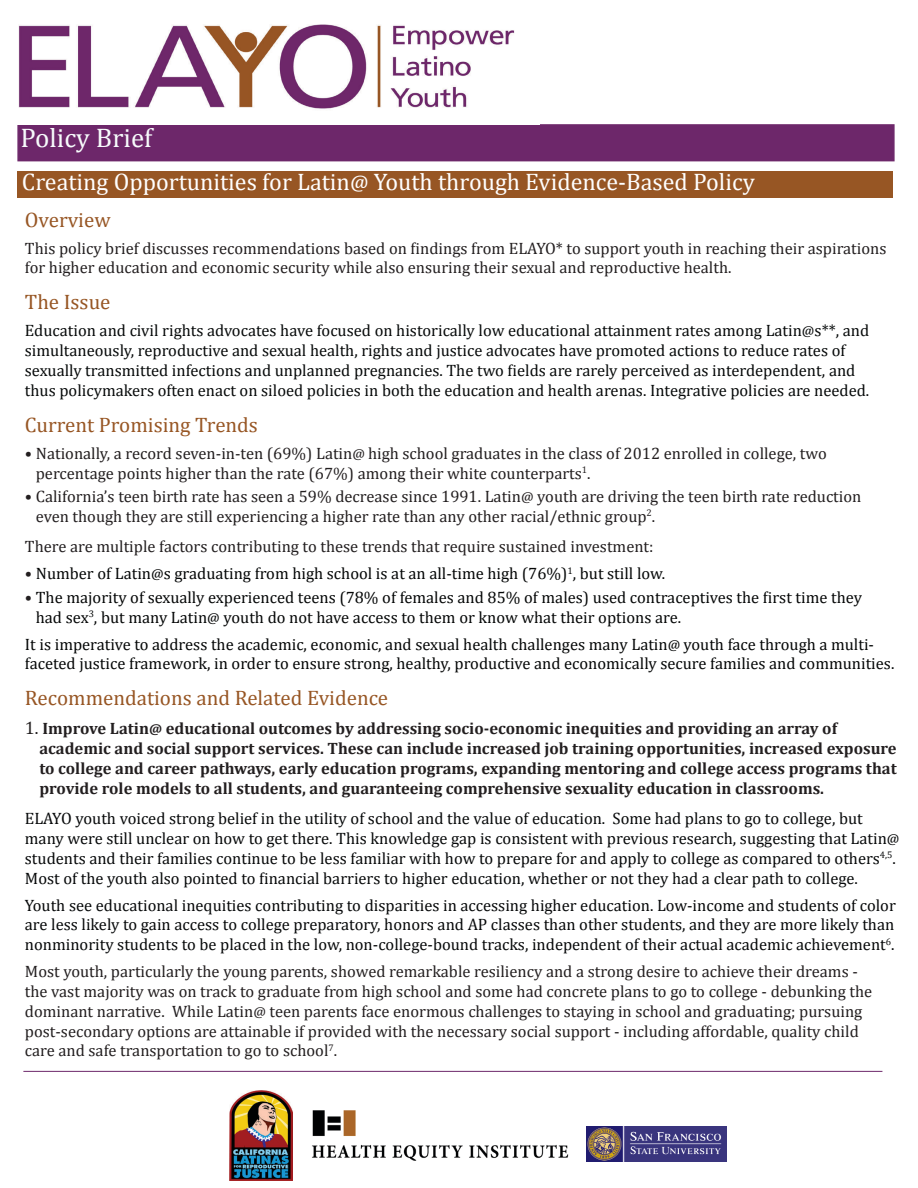
<style>
.page{position:relative;width:918px;height:1188px;background:#fff}
.page>*{position:absolute;margin:0;border:0;box-sizing:border-box;transform-origin:0 0}
.t1{font:27px "Cambria";color:#f7fcfc}
.t2{font:24px "Cambria";color:#fff}
.t3{font:21px "Cambria";color:#975624}
.t4{font:16.5px "Cambria";color:#231f20}
.t5{font:16.5px/19.8px "Cambria";color:#07090a}
.t6{font:16.5px "Cambria";color:#050707}
.t7{font:16.5px "Cambria";color:#070a0a}
.t8{font:700 16.5px "Cambria";color:#231f20}
.s1{font-size:21px}
.s2{font-size:14.25px}
.s3{color:#231f20}
.s4{font-weight:400;font-size:18px}
</style>
<div class="page">
<img style="left:230px;top:1091px;width:62px;height:90px">
<img style="left:312px;top:1110px;width:257px;height:51px">
<div style="left:17px;top:124px;width:878px;height:37px;background:#6d276a;border:2px solid #6d276a"></div>
<div style="left:17px;top:171px;width:876px;height:27px;background:#975624"></div>
<hr style="left:23px;top:1071px;width:859px;height:1px;background:#6d276a">
<img style="left:586px;top:1126px;width:141px;height:36px">
<img style="left:18px;top:24px;width:497px;height:85px">
<p class="t1" style="left:20px;top:122px;width:133px">Policy Brief</p>
<p class="t2" style="left:22px;top:167px;width:734px">Creating Opportunities for Latin<span class="s1">@</span> Youth through Evidence-Based Policy</p>
<p class="t3" style="left:25px;top:207px;width:87px">Overview</p>
<p class="t4" style="left:25px;top:238px;width:863px">This policy brief discusses recommendations based on findings from ELAYO* to support youth in reaching their aspirations</p>
<p class="t4" style="left:25px;top:258px;width:708px">for higher education and economic security while also ensuring their sexual and reproductive health.</p>
<p class="t3" style="left:25px;top:290px;width:87px">The Issue</p>
<p class="t7" style="left:25px;top:321px;width:846px">Education and civil rights advocates have focused on historically low educational attainment rates among Latin<span class="s2">@</span>s**, and</p>
<p class="t7" style="left:25px;top:341px;width:822px">simultaneously, reproductive and sexual health, rights and justice advocates have promoted actions to reduce rates of</p>
<p class="t7" style="left:25px;top:361px;width:832px">sexually transmitted infections and unplanned pregnancies. The two fields are rarely perceived as interdependent, and</p>
<p class="t7" style="left:25px;top:380px;width:846px">thus policymakers often enact on siloed policies in both the education and health arenas. Integrative policies are needed.</p>
<p class="t3" style="left:25px;top:412px;width:235px">Current Promising Trends</p>
<p class="t4" style="left:25px;top:443px;width:803px">• Nationally, a record seven-in-ten (69%) Latin<span class="s2">@</span> high school graduates in the class of 2012 enrolled in college, two</p>
<p class="t4" style="left:36px;top:463px;width:556px">percentage points higher than the rate (67%) among their white counterparts<sup>1</sup>.</p>
<p class="t4" style="left:25px;top:487px;width:838px">• California’s teen birth rate has seen a 59% decrease since 1991. Latin<span class="s2">@</span> youth are driving the teen birth rate reduction</p>
<p class="t4" style="left:36px;top:506px;width:621px">even though they are still experiencing a higher rate than any other racial/ethnic group<sup>2</sup>.</p>
<p class="t4" style="left:25px;top:537px;width:630px">There are multiple factors contributing to these trends that require sustained investment:</p>
<p class="t6" style="left:25px;top:564px;width:642px"><span class="s3">•</span> Number of Latin<span class="s2">@</span>s graduating from high school is at an all-time high (76%)<sup>1</sup>, but still low.</p>
<p class="t6" style="left:25px;top:587px;width:839px"><span class="s3">•</span> The majority of sexually experienced teens (78% of females and 85% of males) used contraceptives the first time they</p>
<p class="t6" style="left:36px;top:607px;width:647px">had sex<sup>3</sup>, but many Latin<span class="s2">@</span> youth do not have access to them or know what their options are.</p>
<p class="t6" style="left:25px;top:634px;width:851px">It is imperative to address the academic, economic, and sexual health challenges many Latin<span class="s2">@</span> youth face through a multi-</p>
<p class="t6" style="left:25px;top:654px;width:871px">faceted justice framework, in order to ensure strong, healthy, productive and economically secure families and communities.</p>
<p class="t3" style="left:25px;top:686px;width:365px">Recommendations and Related Evidence</p>
<p class="t8" style="left:25px;top:717px;width:814px"><span class="s4">1.</span> Improve Latin<span class="s2">@</span> educational outcomes by addressing socio-economic inequities and providing an array of</p>
<p class="t8" style="left:39px;top:737px;width:859px">academic and social support services. These can include increased job training opportunities, increased exposure</p>
<p class="t8" style="left:39px;top:756px;width:859px">to college and career pathways, early education programs, expanding mentoring and college access programs that</p>
<p class="t8" style="left:39px;top:776px;width:786px">provide role models to all students, and guaranteeing comprehensive sexuality education in classrooms.</p>
<p class="t5" style="left:25px;top:809px;width:839px">ELAYO youth voiced strong belief in the utility of school and the value of education. Some had plans to go to college, but</p>
<p class="t5" style="left:25px;top:828px;width:876px">many were still unclear on how to get there. This knowledge gap is consistent with previous research, suggesting that Latin<span class="s2">@ </span>students and their families continue to be less familiar with how to prepare for and apply to college as compared to others<sup>4,5</sup>.<br>Most of the youth also pointed to financial barriers to higher education, whether or not they had a clear path to college.</p>
<p class="t5" style="left:25px;top:895px;width:872px;text-align:justify">Youth see educational inequities contributing to disparities in accessing higher education. Low-income and students of color are less likely to gain access to college preparatory, honors and AP classes than other students, and they are more likely than nonminority students to be placed in the low, non-college-bound tracks, independent of their actual academic achievement<sup>6</sup>.</p>
<p class="t4" style="left:25px;top:962px;width:834px">Most youth, particularly the young parents, showed remarkable resiliency and a strong desire to achieve their dreams -</p>
<p class="t4" style="left:25px;top:982px;width:849px">the vast majority was on track to graduate from high school and some had concrete plans to go to college - debunking the</p>
<p class="t4" style="left:25px;top:1001px;width:839px">dominant narrative. While Latin<span class="s2">@</span> teen parents face enormous challenges to staying in school and graduating; pursuing</p>
<p class="t4" style="left:25px;top:1021px;width:835px">post-secondary options are attainable if provided with the necessary social support - including affordable, quality child</p>
<p class="t4" style="left:25px;top:1041px;width:314px">care and safe transportation to go to school<sup>7</sup>.</p>
</div>
